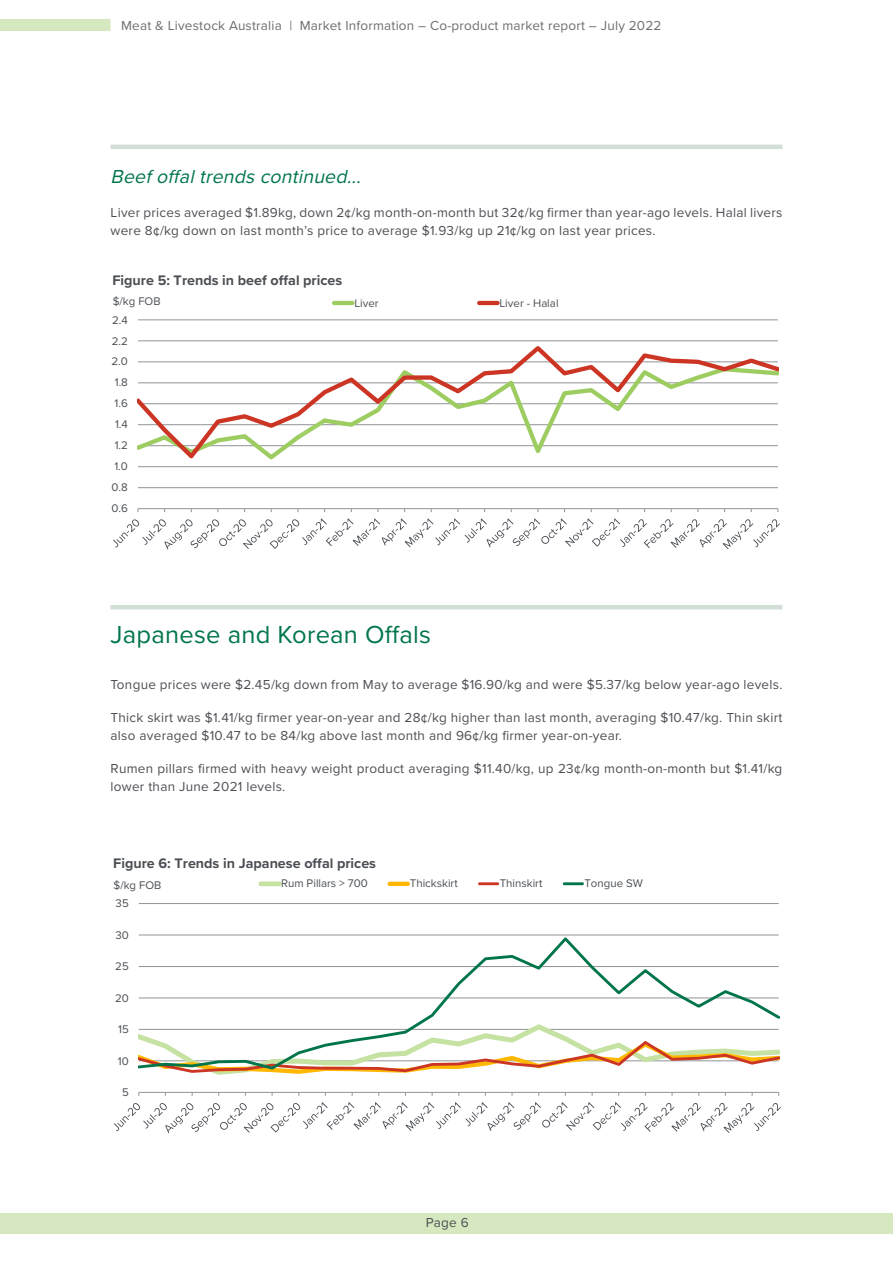
<style>
.page{position:relative;width:893px;height:1263px;background:#fff}
.page>*{position:absolute;margin:0;border:0;box-sizing:border-box;transform-origin:0 0}
.MLA_Sub_Heading{font:25.5px "Proxima Nova";letter-spacing:.01em;color:#00764a}
.MLA_Sub_Heading-2{font:italic 19.5px "Proxima Nova";color:#00764a}
.t1{font:700 14.4px "Proxima Nova";color:#4b4f54}
.MLA_Paragraph{font:13.5px/18px "Proxima Nova";letter-spacing:.02em;color:#4d4f54}
.t2{font:13.5px "Proxima Nova";letter-spacing:.015em;color:#6e6d71}
.t3{font:11.4px "Proxima Nova";color:#4b4f54}
</style>
<div class="page">
<div style="left:0;top:19px;width:111px;height:12px;background:#d6e8bf"></div>
<div style="left:0;top:1213px;width:893px;height:21px;background:#d6e8bf"></div>
<hr style="left:111px;top:145px;width:671px;height:4px;background:#d2dfd7">
<hr style="left:111px;top:605px;width:671px;height:4px;background:#d2dfd7">
<hr style="left:138px;top:487px;width:640px;height:1px;background:#929395">
<hr style="left:138px;top:466px;width:640px;height:1px;background:#929395">
<hr style="left:138px;top:340px;width:640px;height:1px;background:#929395">
<hr style="left:138px;top:319px;width:640px;height:1px;background:#929395">
<hr style="left:138px;top:508px;width:640px;height:1px;background:#929395">
<svg style="left:138px;top:346px;width:641px;height:114px"></svg>
<svg style="left:113px;top:518px;width:667px;height:32px"></svg>
<hr style="left:334px;top:301px;width:18px;height:4px;background:#9dcd61">
<hr style="left:479px;top:301px;width:19px;height:4px;background:#cc3524">
<hr style="left:139px;top:903px;width:640px;height:1px;background:#929395">
<hr style="left:139px;top:1092px;width:640px;height:1px;background:#929395">
<svg style="left:183px;top:1071px;width:234px;height:4px"></svg>
<svg style="left:139px;top:934px;width:640px;height:137px"></svg>
<svg style="left:114px;top:1102px;width:667px;height:31px"></svg>
<div style="left:261px;top:881px;width:18px;height:5px;background:#c6e2a3"></div>
<hr style="left:390px;top:882px;width:18px;height:4px;background:#ffb700">
<hr style="left:479px;top:882px;width:19px;height:3px;background:#cc3524">
<hr style="left:564px;top:882px;width:18px;height:3px;background:#007549">
<p class="t2" style="left:121px;top:15px;width:542px">Meat &amp; Livestock Australia | Market Information – Co-product market report – July 2022</p>
<p class="MLA_Sub_Heading-2" style="left:111px;top:162px;width:257px">Beefoffaltrendscontinued...</p>
<p class="MLA_Paragraph" style="left:111px;top:203px;width:673px">Liver prices averaged $1.89kg, down 2¢/kg month-on-month but 32¢/kg firmer than year-ago levels. Halal livers were 8¢/kg down on last month’s price to average $1.93/kg up 21¢/kg on last year prices.</p>
<p class="t1" style="left:112px;top:269px;width:231px">Figure 5: Trends in beef offal prices</p>
<p class="t3" style="left:113px;top:293px;width:49px">$/kg FOB</p>
<p class="t3" style="left:112px;top:311px;width:17px">2.4</p>
<p class="t3" style="left:112px;top:332px;width:18px">2.2</p>
<p class="t3" style="left:112px;top:353px;width:18px">2.0</p>
<p class="t3" style="left:115px;top:374px;width:15px">1.8</p>
<p class="t3" style="left:115px;top:395px;width:15px">1.6</p>
<p class="t3" style="left:115px;top:416px;width:14px">1.4</p>
<p class="t3" style="left:115px;top:437px;width:15px">1.2</p>
<p class="t3" style="left:114px;top:458px;width:15px">1.0</p>
<p class="t3" style="left:112px;top:479px;width:18px">0.8</p>
<p class="t3" style="left:112px;top:500px;width:18px">0.6</p>
<p class="t3" style="left:354px;top:294px;width:26px">Liver</p>
<p class="t3" style="left:499px;top:294px;width:61px">Liver - Halal</p>
<p class="MLA_Sub_Heading" style="left:111px;top:616px;width:322px">Japanese and Korean Offals</p>
<p class="MLA_Paragraph" style="left:111px;top:675px;width:673px">Tongue prices were $2.45/kg down from May to average $16.90/kg and were $5.37/kg below year-ago levels.</p>
<p class="MLA_Paragraph" style="left:111px;top:708px;width:673px">Thick skirt was $1.41/kg firmer year-on-year and 28¢/kg higher than last month, averaging $10.47/kg. Thin skirt also averaged $10.47 to be 84/kg above last month and 96¢/kg firmer year-on-year.</p>
<p class="MLA_Paragraph" style="left:111px;top:759px;width:673px">Rumen pillars firmed with heavy weight product averaging $11.40/kg, up 23¢/kg month-on-month but $1.41/kg lower than June 2021 levels.</p>
<p class="t1" style="left:113px;top:853px;width:264px">Figure 6: Trends in Japanese offal prices</p>
<p class="t3" style="left:281px;top:875px;width:88px">Rum Pillars &gt; 700</p>
<p class="t3" style="left:410px;top:875px;width:49px">Thickskirt</p>
<p class="t3" style="left:500px;top:875px;width:44px">Thinskirt</p>
<p class="t3" style="left:584px;top:875px;width:60px">Tongue SW</p>
<p class="t3" style="left:114px;top:877px;width:49px">$/kg FOB</p>
<p class="t3" style="left:116px;top:895px;width:15px">35</p>
<p class="t3" style="left:115px;top:926px;width:15px">30</p>
<p class="t3" style="left:115px;top:958px;width:15px">25</p>
<p class="t3" style="left:115px;top:989px;width:15px">20</p>
<p class="t3" style="left:118px;top:1021px;width:12px">15</p>
<p class="t3" style="left:118px;top:1052px;width:12px">10</p>
<p class="t3" style="left:122px;top:1084px;width:8px">5</p>
<p class="MLA_Paragraph" style="left:426px;top:1213px;width:44px">Page 6</p>
</div>
